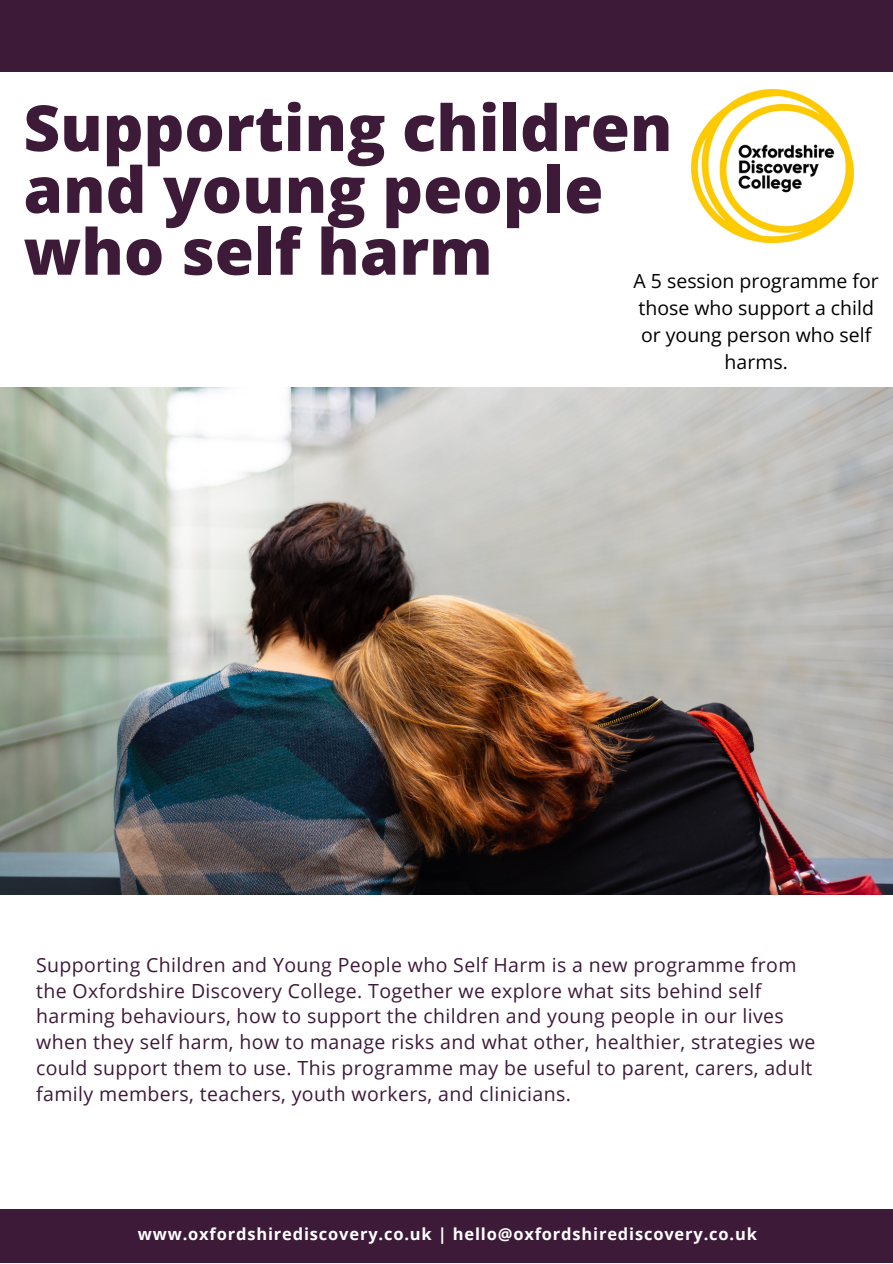
<style>
.page{position:relative;width:893px;height:1264px;background:#fff}
.page>*{position:absolute;margin:0;border:0;box-sizing:border-box;transform-origin:0 0}
.t1{font:800 63.45px/61.8px "Open Sans";color:#3e1a39}
.t2{font:19.5px/25.8px "Open Sans";letter-spacing:.02em;color:#3e1a39}
.t3{font:19.5px/27px "Open Sans";color:#000;text-align:center}
.t4{font:700 16.5px "Open Sans";letter-spacing:.05em;color:#fff}
</style>
<div class="page">
<img style="left:0;top:387px;width:892px;height:507px">
<img style="left:691px;top:89px;width:162px;height:153px">
<div style="left:0;top:0;width:892px;height:72px;background:#3e1a39"></div>
<div style="left:0;top:1209px;width:892px;height:53px;background:#3e1a39"></div>
<p class="t1" style="left:23px;top:95px;width:650px">Supporting children and young people who self harm</p>
<p class="t3" style="left:633px;top:267px;width:247px">A 5 session programme for those who support a child or young person who self harms.</p>
<p class="t2" style="left:36px;top:951px;width:780px">Supporting Children and Young People who Self Harm is a new programme from the Oxfordshire Discovery College. Together we explore what sits behind self harming behaviours, how to support the children and young people in our lives when they self harm, how to manage risks and what other, healthier, strategies we could support them to use. This programme may be useful to parent, carers, adult family members, teachers, youth workers, and clinicians.</p>
<p class="t4" style="left:138px;top:1222px;width:620px">www.oxfordshirediscovery.co.uk | hello@oxfordshirediscovery.co.uk</p>
</div>
